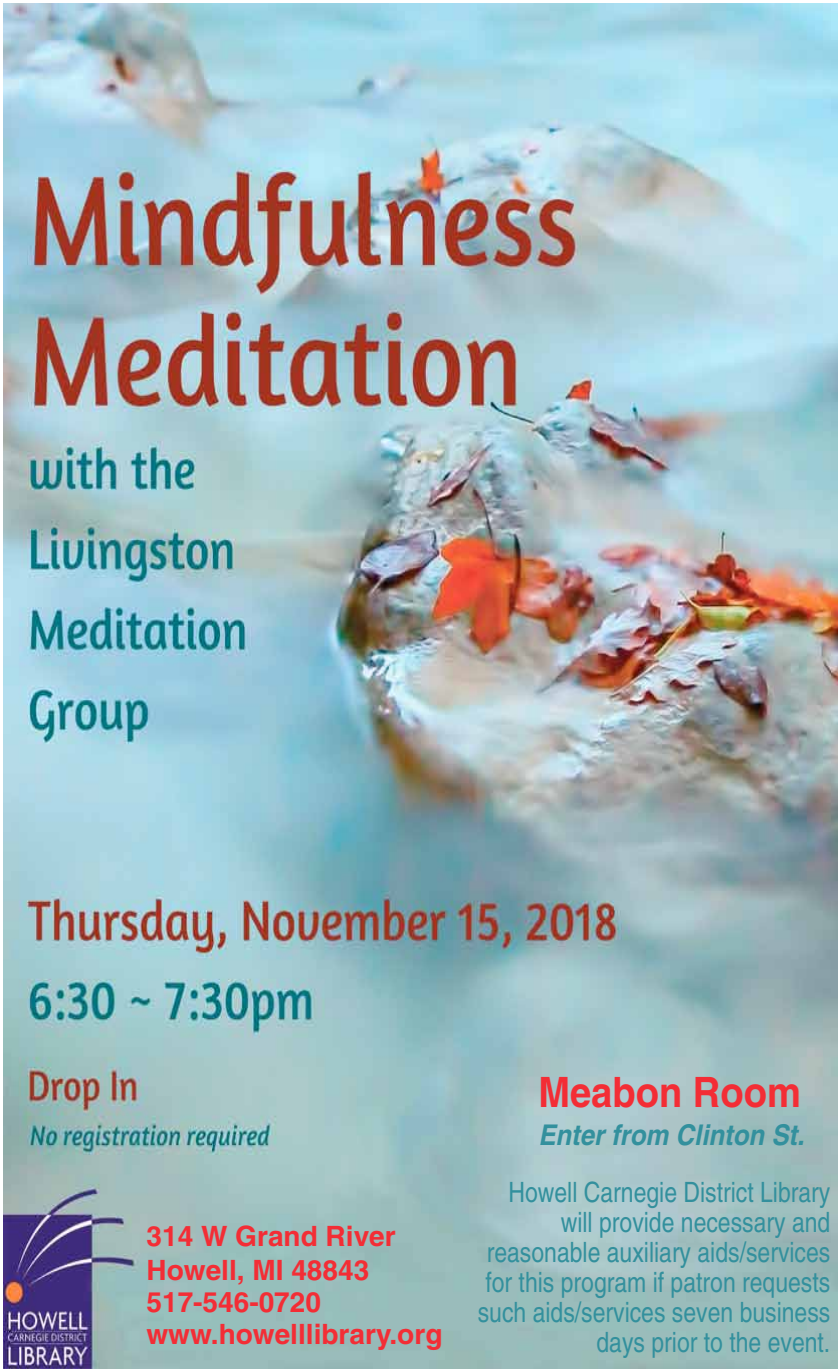
<style>
.page{position:relative;width:838px;height:1369px;background:#fff}
.page>*{position:absolute;margin:0;border:0;box-sizing:border-box;transform-origin:0 0}
.t1{font:700 42px "Sans";color:#f32d35;scale:.91 1}
.t2{font:italic 700 28.4px "Sans";color:#33909d;scale:.9 1}
.t3{font:condensed 28px/30px "Sans";color:#33909d;text-align:right}
.t4{font:700 28px/32.8px "Sans";color:#f32d35}
</style>
<div class="page">
<img style="left:3px;top:3px;width:834px;height:1366px">
<p class="t4" style="left:146px;top:1220px;width:297px">314 W Grand River<br>Howell, MI 48843<br>517-546-0720 www.howelllibrary.org</p>
<h1 class="t1" style="left:538px;top:1066px;width:290px">Meabon Room</h1>
<p class="t2" style="left:538px;top:1117px;width:297px">Enter from Clinton St.</p>
<p class="t3" style="left:477px;top:1177px;width:354px">Howell Carnegie District Library will provide necessary and reasonable auxiliary aids/services for this program if patron requests such aids/services seven business days prior to the event.</p>
</div>
